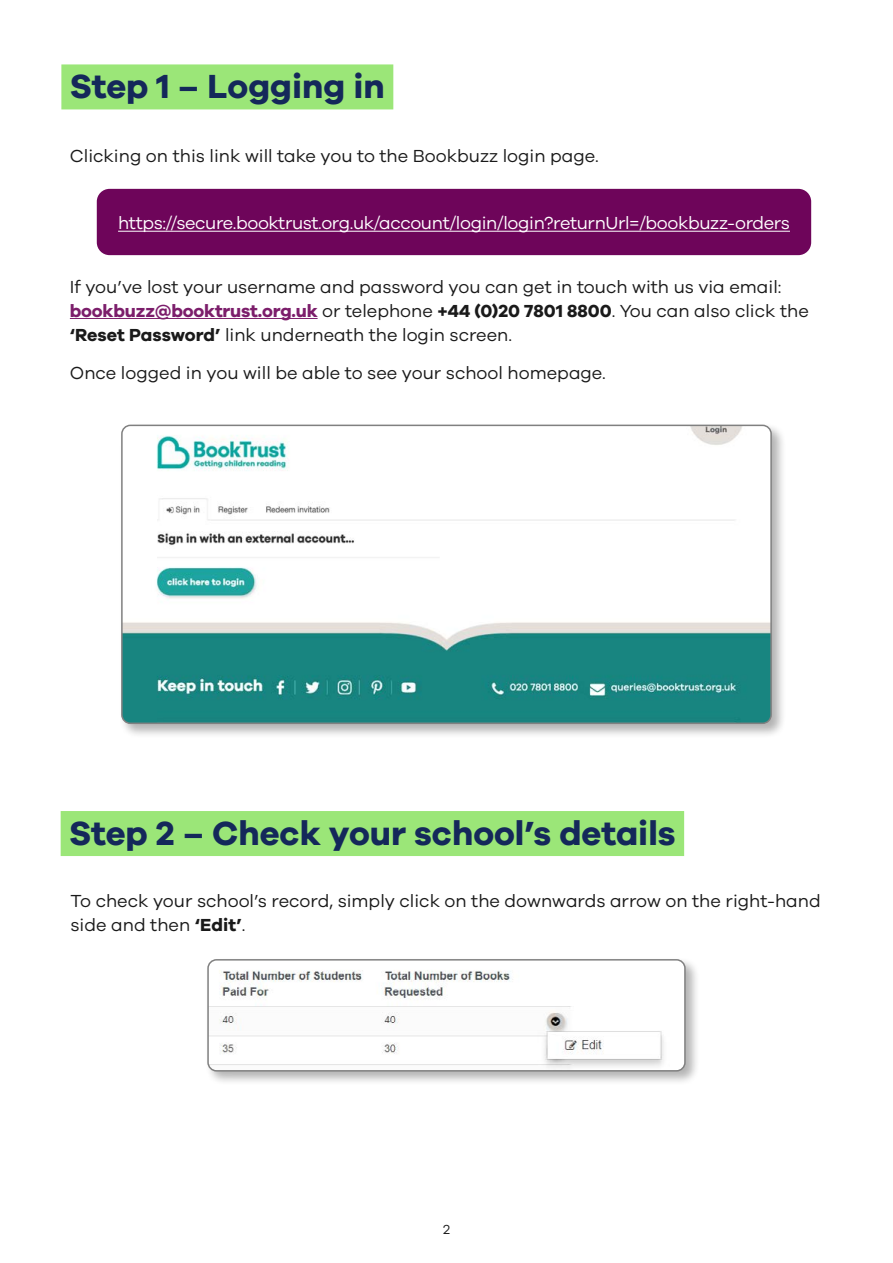
<style>
.page{position:relative;width:893px;height:1263px;background:#fff}
.page>*{position:absolute;margin:0;border:0;box-sizing:border-box;transform-origin:0 0}
.t1{font:700 34.5px "Galano Grotesque";color:#14285a}
.t2{font:18px/24px "Galano Grotesque";color:#1a1a1a}
.t3{font:18px "Galano Grotesque";letter-spacing:-.02em;color:#fff}
.t4{font:13.5px "Galano Grotesque";color:#1a1a1a}
.s1{font-weight:700;color:#7c1e6b}
.s2{font-weight:700}
</style>
<div class="page">
<div style="left:97px;top:189px;width:714px;height:66px;background:#6e055a;border-radius:13px"></div>
<hr style="left:118px;top:231px;width:672px;height:1px;background:#fff">
<hr style="left:70px;top:318px;width:248px;height:1px;background:#7c1e6b">
<div style="left:205px;top:956px;width:495px;height:130px;background:#000;opacity:.3"></div>
<img style="left:208px;top:960px;width:477px;height:111px">
<div style="left:207px;top:959px;width:479px;height:112px;border:2px solid #808080;border-radius:9px"></div>
<div style="left:61px;top:64px;width:332px;height:45px;background:#9be678"></div>
<div style="left:61px;top:811px;width:623px;height:45px;background:#9be678"></div>
<div style="left:118px;top:422px;width:668px;height:316px;background:#000;opacity:.3"></div>
<img style="left:122px;top:425px;width:649px;height:298px">
<div style="left:121px;top:425px;width:651px;height:299px;border:2px solid #808080;border-radius:9px"></div>
<h1 class="t1" style="left:70px;top:65px;width:316px">Step 1 – Logging in</h1>
<p class="t2" style="left:70px;top:143px;width:530px">Clicking on this link will take you to the Bookbuzz login page.</p>
<p class="t3" style="left:118px;top:213px;width:673px">https://secure.booktrust.org.uk/account/login/login?returnUrl=/bookbuzz-orders</p>
<p class="t2" style="left:70px;top:274px;width:740px">If you’ve lost your username and password you can get in touch with us via email: <span class="s1">bookbuzz@booktrust.org.uk</span> or telephone <span class="s2">+44 (0)20 7801 8800</span>. You can also click the <span class="s2">‘Reset Password’</span> link underneath the login screen.</p>
<p class="t2" style="left:70px;top:360px;width:537px">Once logged in you will be able to see your school homepage.</p>
<h1 class="t1" style="left:69px;top:812px;width:608px">Step 2 – Check your school’s details</h1>
<p class="t2" style="left:71px;top:888px;width:752px">To check your school’s record, simply click on the downwards arrow on the right-hand side and then <span class="s2">‘Edit’</span>.</p>
<p class="t4" style="left:443px;top:1221px;width:8px">2</p>
</div>
